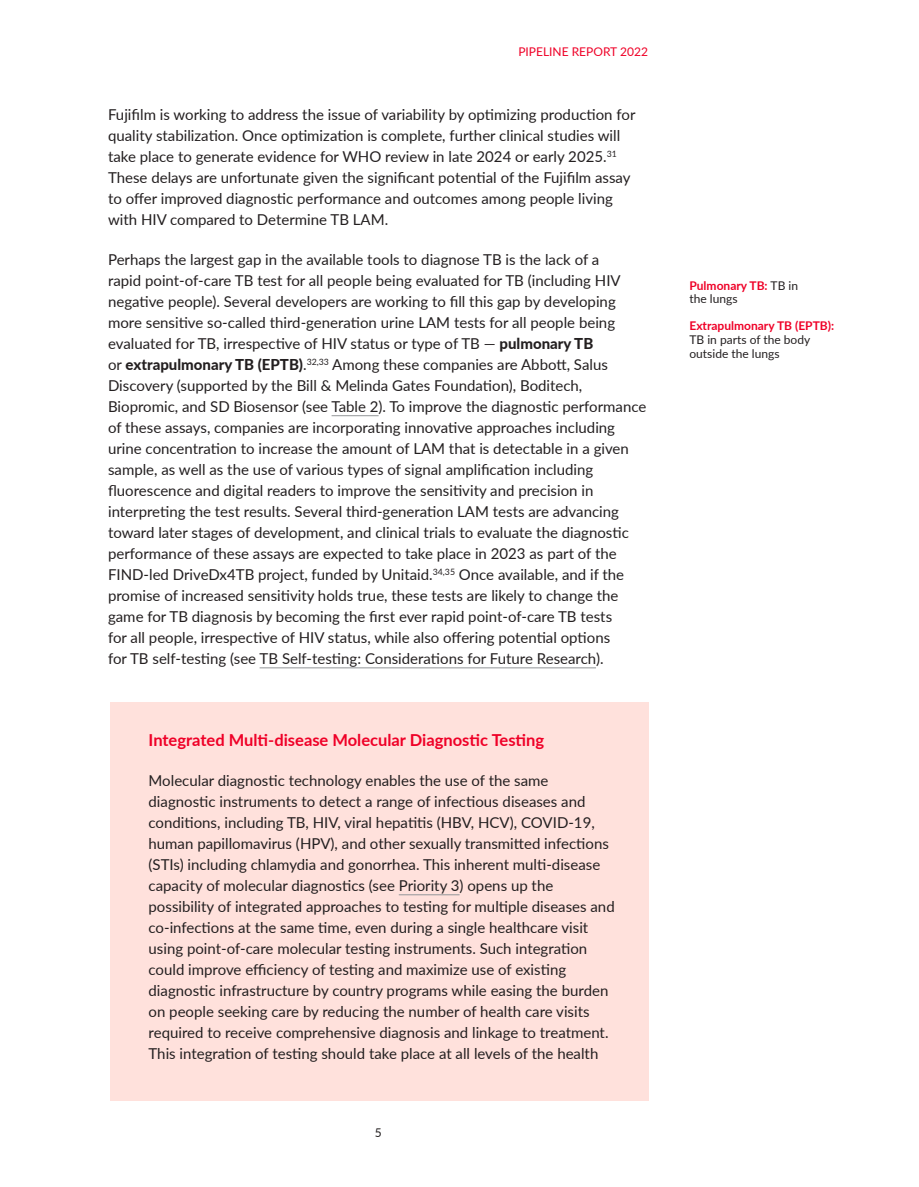
<style>
.page{position:relative;width:919px;height:1187px;background:#fff}
.page>*{position:absolute;margin:0;border:0;box-sizing:border-box;transform-origin:0 0}
.List_Paragraph{font:700 16.5px "Lato";color:#ef0027}
.List_Paragraph-2{font:15px/21px "Lato";color:#231f20}
.Scholars_column{font:12px/13.5px "Lato";color:#231f20}
.Scholars_column-2{font:700 12px/13.5px "Lato";color:#ef0027}
.t1{font:12px "Lato";color:#ef0027}
.s1{font-weight:800}
.s2{font-weight:400;color:#231f20}
.s3{font-weight:700;color:#ef0027}
</style>
<div class="page">
<div style="left:110px;top:702px;width:538px;height:398px;background:#ffe1dc"></div>
<hr style="left:331px;top:415px;width:47px;height:1px;background:#939598">
<hr style="left:259px;top:667px;width:337px;height:1px;background:#939598">
<hr style="left:399px;top:894px;width:60px;height:1px;background:#939598">
<p class="t1" style="left:518px;top:43px;width:131px">PIPELINE REPORT 2022</p>
<p class="List_Paragraph-2" style="left:108px;top:103px;width:529px">Fujifilm is working to address the issue of variability by optimizing production for quality stabilization. Once optimization is complete, further clinical studies will take place to generate evidence for WHO review in late 2024 or early 2025.<sup>31<br></sup>These delays are unfortunate given the significant potential of the Fujifilm assay to offer improved diagnostic performance and outcomes among people living with HIV compared to Determine TB LAM.</p>
<p class="List_Paragraph-2" style="left:108px;top:248px;width:540px">Perhaps the largest gap in the available tools to diagnose TB is the lack of a<br>rapid point-of-care TB test for all people being evaluated for TB (including HIV negative people). Several developers are working to fill this gap by developing more sensitive so-called third-generation urine LAM tests for all people being evaluated for TB, irrespective of HIV status or type of TB — <span class="s1">pulmonary TB<br></span>or <span class="s1">extrapulmonary TB (EPTB)</span>.<sup>32,33</sup> Among these companies are Abbott, Salus Discovery (supported by the Bill &amp; Melinda Gates Foundation), Boditech, Biopromic, and SD Biosensor (see Table 2). To improve the diagnostic performance of these assays, companies are incorporating innovative approaches including urine concentration to increase the amount of LAM that is detectable in a given sample, as well as the use of various types of signal amplification including fluorescence and digital readers to improve the sensitivity and precision in interpreting the test results. Several third-generation LAM tests are advancing toward later stages of development, and clinical trials to evaluate the diagnostic performance of these assays are expected to take place in 2023 as part of the FIND-led DriveDx4TB project, funded by Unitaid.<sup>34,35</sup> Once available, and if the promise of increased sensitivity holds true, these tests are likely to change the game for TB diagnosis by becoming the first ever rapid point-of-care TB tests<br>for all people, irrespective of HIV status, while also offering potential options<br>for TB self-testing (see TB Self-testing: Considerations for Future Research).</p>
<p class="List_Paragraph" style="left:148px;top:728px;width:397px">Integrated Multi-disease Molecular Diagnostic Testing</p>
<p class="List_Paragraph-2" style="left:148px;top:769px;width:467px">Molecular diagnostic technology enables the use of the same diagnostic instruments to detect a range of infectious diseases and conditions, including TB, HIV, viral hepatitis (HBV, HCV), COVID-19, human papillomavirus (HPV), and other sexually transmitted infections (STIs) including chlamydia and gonorrhea. This inherent multi-disease capacity of molecular diagnostics (see Priority 3) opens up the possibility of integrated approaches to testing for multiple diseases and co-infections at the same time, even during a single healthcare visit using point-of-care molecular testing instruments. Such integration could improve efficiency of testing and maximize use of existing diagnostic infrastructure by country programs while easing the burden on people seeking care by reducing the number of health care visits required to receive comprehensive diagnosis and linkage to treatment.<br>This integration of testing should take place at all levels of the health</p>
<p class="Scholars_column" style="left:375px;top:1125px;width:8px">5</p>
<p class="Scholars_column-2" style="left:689px;top:278px;width:110px">Pulmonary TB: <span class="s2">TB in the lungs</span></p>
<p class="Scholars_column" style="left:689px;top:319px;width:146px"><span class="s3">Extrapulmonary TB (EPTB):<br></span>TB in parts of the body outside the lungs</p>
</div>
